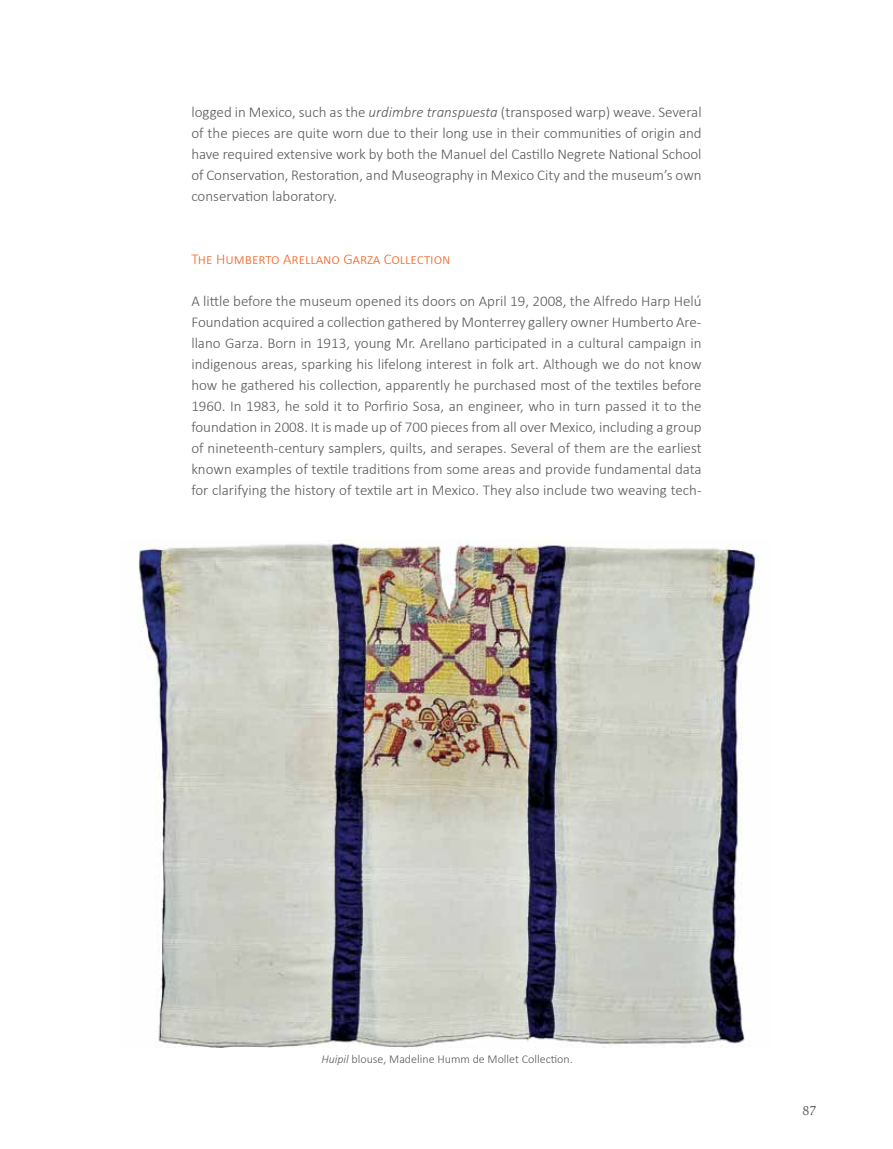
<style>
.page{position:relative;width:893px;height:1149px;background:#fff}
.page>*{position:absolute;margin:0;border:0;box-sizing:border-box;transform-origin:0 0}
.t1{font:300 15px/21px "Calibri";color:#58595b;text-align:justify}
.t2{font:300 15px "Calibri";color:#f26727}
.t3{font:13.5px "Slimbach";color:#58595b}
.t4{font:300 12px "Calibri";color:#58595b}
.s1{font-style:italic}
</style>
<div class="page">
<img style="left:138px;top:539px;width:622px;height:507px">
<p class="t1" style="left:191px;top:101px;width:512px">logged in Mexico, such as the <span class="s1">urdimbre transpuesta</span> (transposed warp) weave. Several of the pieces are quite worn due to their long use in their communities of origin and have required extensive work by both the Manuel del Castillo Negrete National School of Conservation, Restoration, and Museography in Mexico City and the museum’s own conservation laboratory.</p>
<p class="t2" style="left:191px;top:250px;width:261px">The Humberto Arellano Garza Collection</p>
<p class="t1" style="left:191px;top:290px;width:512px">A little before the museum opened its doors on April 19, 2008, the Alfredo Harp Helú Foundation acquired a collection gathered by Monterrey gallery owner Humberto Are&shy;llano Garza. Born in 1913, young Mr. Arellano participated in a cultural campaign in indigenous areas, sparking his lifelong interest in folk art. Although we do not know how he gathered his collection, apparently he purchased most of the textiles before 1960. In 1983, he sold it to Porfirio Sosa, an engineer, who in turn passed it to the foundation in 2008. It is made up of 700 pieces from all over Mexico, including a group of nineteenth-century samplers, quilts, and serapes. Several of them are the earliest known examples of textile traditions from some areas and provide fundamental data for clarifying the history of textile art in Mexico. They also include two weaving tech-</p>
<p class="t4" style="left:321px;top:1051px;width:253px"><span class="s1">Huipil</span> blouse, Madeline Humm de Mollet Collection.</p>
<p class="t3" style="left:802px;top:1102px;width:15px">87</p>
</div>
